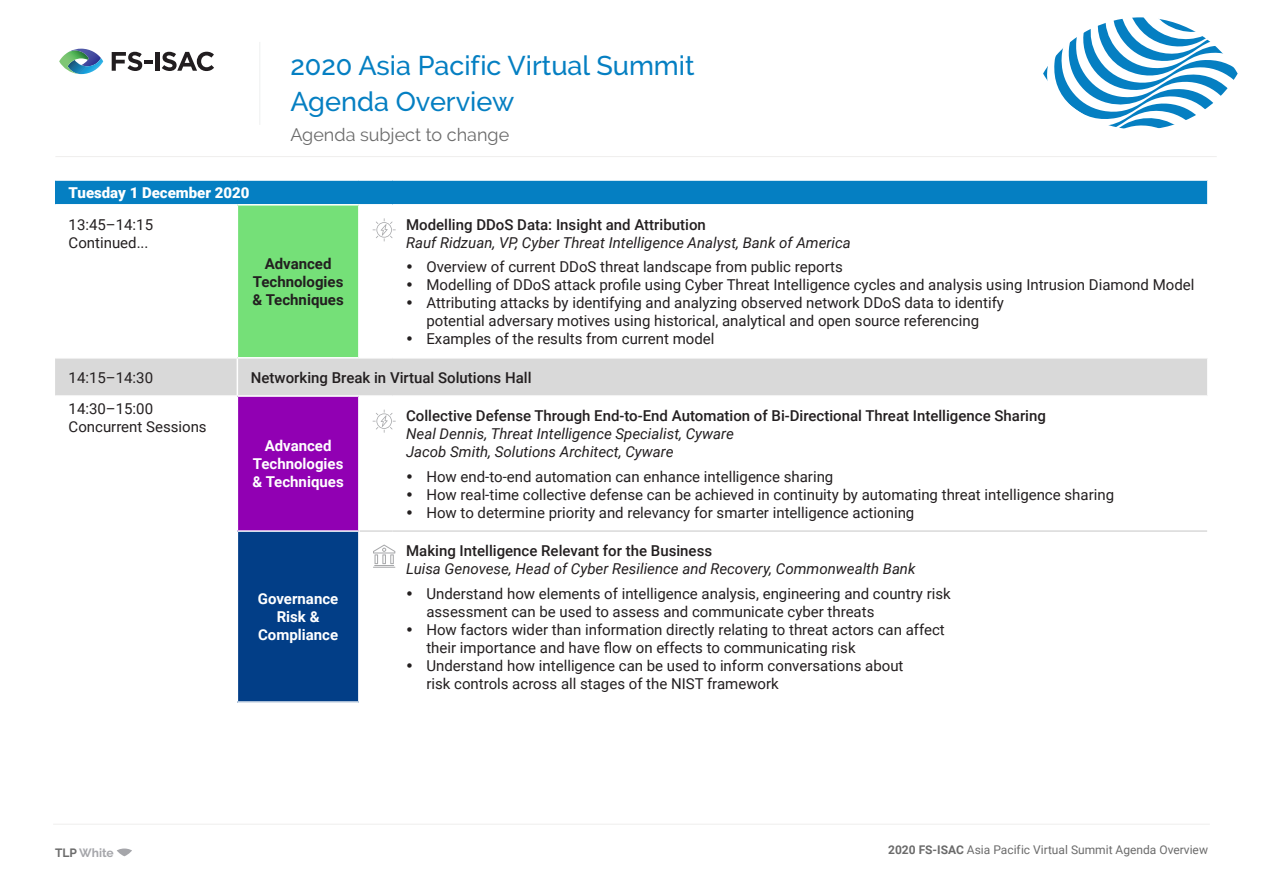
<style>
.page{position:relative;width:1263px;height:893px;background:#fff}
.page>*{position:absolute;margin:0;border:0;box-sizing:border-box;transform-origin:0 0}
.t1{font:500 27px/36px "Raleway";color:#057fc2}
.t2{font:18px "Raleway";color:#6b6b6b}
.Agenda_Time{font:15px/18px "Roboto";color:#231f20}
.Agenda_Speaker{font:italic 15px/18px "Roboto";color:#231f20}
.Agenda_Session_Title{font:500 15px "Roboto";color:#231f20}
.Agenda_Session_Title-2{font:700 15px/18px "Roboto";color:#fff;text-align:center}
.Agenda_Session_Title-3{font:700 15px/18px "Roboto";color:#231f20;text-align:center}
.Agenda__Header{font:900 15px "Roboto";color:#fff}
.t3{font:12px "Roboto";color:#6b6b6b}
.t4{font:700 12px "Raleway";color:#a5a6aa}
.s1{color:#6b6b6b}
.s2{font-weight:700}
</style>
<div class="page">
<svg style="left:117px;top:848px;width:15px;height:8px"></svg>
<hr style="left:53px;top:824px;width:1157px;height:1px;background:#efeeed">
<svg style="left:1043px;top:17px;width:195px;height:112px"></svg>
<hr style="left:55px;top:156px;width:1162px;height:1px;background:#efeeed">
<hr style="left:259px;top:42px;width:1px;height:83px;background:#eff0f0">
<svg style="left:112px;top:52px;width:41px;height:19px"></svg>
<hr style="left:155px;top:52px;width:4px;height:19px;background:#211d1f">
<svg style="left:162px;top:52px;width:52px;height:19px"></svg>
<svg style="left:59px;top:49px;width:44px;height:25px"></svg>
<div style="left:55px;top:180px;width:1153px;height:25px;background:#057fc2"></div>
<div style="left:237px;top:205px;width:122px;height:153px;background:#75e078"></div>
<div style="left:55px;top:359px;width:1152px;height:36px;background:#d9d9d9"></div>
<div style="left:237px;top:396px;width:122px;height:135px;background:#9100b3"></div>
<div style="left:237px;top:531px;width:122px;height:171px;background:#023e87"></div>
<svg style="left:1207px;top:181px;width:1px;height:23px"></svg>
<hr style="left:237px;top:395px;width:122px;height:2px;background:#fff">
<hr style="left:237px;top:397px;width:1px;height:133px;background:#fff">
<hr style="left:358px;top:397px;width:2px;height:133px;background:#fff">
<hr style="left:237px;top:206px;width:1px;height:151px;background:#fff">
<hr style="left:358px;top:206px;width:2px;height:151px;background:#fff">
<hr style="left:55px;top:179px;width:182px;height:2px;background:#fff">
<hr style="left:237px;top:179px;width:122px;height:2px;background:#fff">
<hr style="left:359px;top:179px;width:34px;height:2px;background:#fff">
<hr style="left:393px;top:179px;width:815px;height:2px;background:#fff">
<hr style="left:237px;top:359px;width:1px;height:36px;background:#fff">
<hr style="left:55px;top:204px;width:182px;height:2px;background:#fff">
<hr style="left:237px;top:204px;width:122px;height:2px;background:#fff">
<hr style="left:359px;top:204px;width:34px;height:2px;background:#fff">
<hr style="left:393px;top:204px;width:815px;height:2px;background:#fff">
<hr style="left:237px;top:357px;width:122px;height:2px;background:#fff">
<hr style="left:237px;top:530px;width:123px;height:2px;background:#fff">
<hr style="left:237px;top:532px;width:1px;height:169px;background:#fff">
<hr style="left:358px;top:532px;width:2px;height:169px;background:#fff">
<hr style="left:237px;top:701px;width:122px;height:2px;background:#fff">
<hr style="left:360px;top:530px;width:33px;height:2px;background:#d9d9d9">
<hr style="left:393px;top:530px;width:814px;height:2px;background:#d9d9d9">
<svg style="left:373px;top:218px;width:23px;height:23px"></svg>
<svg style="left:373px;top:410px;width:23px;height:23px"></svg>
<svg style="left:373px;top:545px;width:22px;height:23px"></svg>
<h1 class="t1" style="left:290px;top:48px;width:406px">2020 Asia Pacific Virtual Summit<br>Agenda Overview</h1>
<p class="t2" style="left:290px;top:124px;width:220px">Agenda subject to change</p>
<p class="Agenda__Header" style="left:69px;top:182px;width:182px">Tuesday 1 December 2020</p>
<p class="Agenda_Time" style="left:69px;top:215px;width:86px">13:45–14:15</p>
<p class="Agenda_Time" style="left:69px;top:233px;width:81px">Continued...</p>
<p class="Agenda_Session_Title-3" style="left:253px;top:254px;width:93px">Advanced<br>Technologies &amp; Techniques</p>
<p class="Agenda_Session_Title" style="left:406px;top:214px;width:301px">Modelling DDoS Data: Insight and Attribution</p>
<p class="Agenda_Speaker" style="left:406px;top:233px;width:446px">Rauf Ridzuan, VP, Cyber Threat Intelligence Analyst, Bank of America</p>
<p class="Agenda_Time" style="left:426px;top:257px;width:418px">Overview of current DDoS threat landscape from public reports</p>
<p class="Agenda_Time" style="left:426px;top:275px;width:769px">Modelling of DDoS attack profile using Cyber Threat Intelligence cycles and analysis using Intrusion Diamond Model</p>
<p class="Agenda_Time" style="left:426px;top:293px;width:579px">Attributing attacks by identifying and analyzing observed network DDoS data to identify potential adversary motives using historical, analytical and open source referencing</p>
<p class="Agenda_Time" style="left:426px;top:329px;width:290px">Examples of the results from current model</p>
<p class="Agenda_Time" style="left:69px;top:368px;width:86px">14:15–14:30</p>
<p class="Agenda_Session_Title" style="left:251px;top:367px;width:282px">Networking Break in Virtual Solutions Hall</p>
<p class="Agenda_Time" style="left:69px;top:399px;width:86px">14:30–15:00</p>
<p class="Agenda_Time" style="left:69px;top:417px;width:140px">Concurrent Sessions</p>
<p class="Agenda_Session_Title-2" style="left:253px;top:436px;width:93px">Advanced<br>Technologies &amp; Techniques</p>
<p class="Agenda_Session_Title" style="left:406px;top:405px;width:641px">Collective Defense Through End-to-End Automation of Bi-Directional Threat Intelligence Sharing</p>
<p class="Agenda_Speaker" style="left:406px;top:424px;width:329px">Neal Dennis, Threat Intelligence Specialist, Cyware<br>Jacob Smith, Solutions Architect, Cyware</p>
<p class="Agenda_Time" style="left:426px;top:467px;width:408px">How end-to-end automation can enhance intelligence sharing</p>
<p class="Agenda_Time" style="left:426px;top:485px;width:689px">How real-time collective defense can be achieved in continuity by automating threat intelligence sharing</p>
<p class="Agenda_Time" style="left:426px;top:503px;width:489px">How to determine priority and relevancy for smarter intelligence actioning</p>
<p class="Agenda_Session_Title-2" style="left:258px;top:589px;width:82px">Governance<br>Risk &amp;<br>Compliance</p>
<p class="Agenda_Session_Title" style="left:406px;top:540px;width:308px">Making Intelligence Relevant for the Business</p>
<p class="Agenda_Speaker" style="left:406px;top:559px;width:511px">Luisa Genovese, Head of Cyber Resilience and Recovery, Commonwealth Bank</p>
<p class="Agenda_Time" style="left:426px;top:584px;width:526px">Understand how elements of intelligence analysis, engineering and country risk assessment can be used to assess and communicate cyber threats</p>
<p class="Agenda_Time" style="left:426px;top:620px;width:520px">How factors wider than information directly relating to threat actors can affect their importance and have flow on effects to communicating risk</p>
<p class="Agenda_Time" style="left:426px;top:656px;width:479px">Understand how intelligence can be used to inform conversations about risk controls across all stages of the NIST framework</p>
<p class="t4" style="left:55px;top:846px;width:60px"><span class="s1">TLP</span> White</p>
<p class="t3" style="left:888px;top:841px;width:321px"><span class="s2">2020 FS-ISAC</span> Asia Pacific Virtual Summit Agenda Overview</p>
</div>
